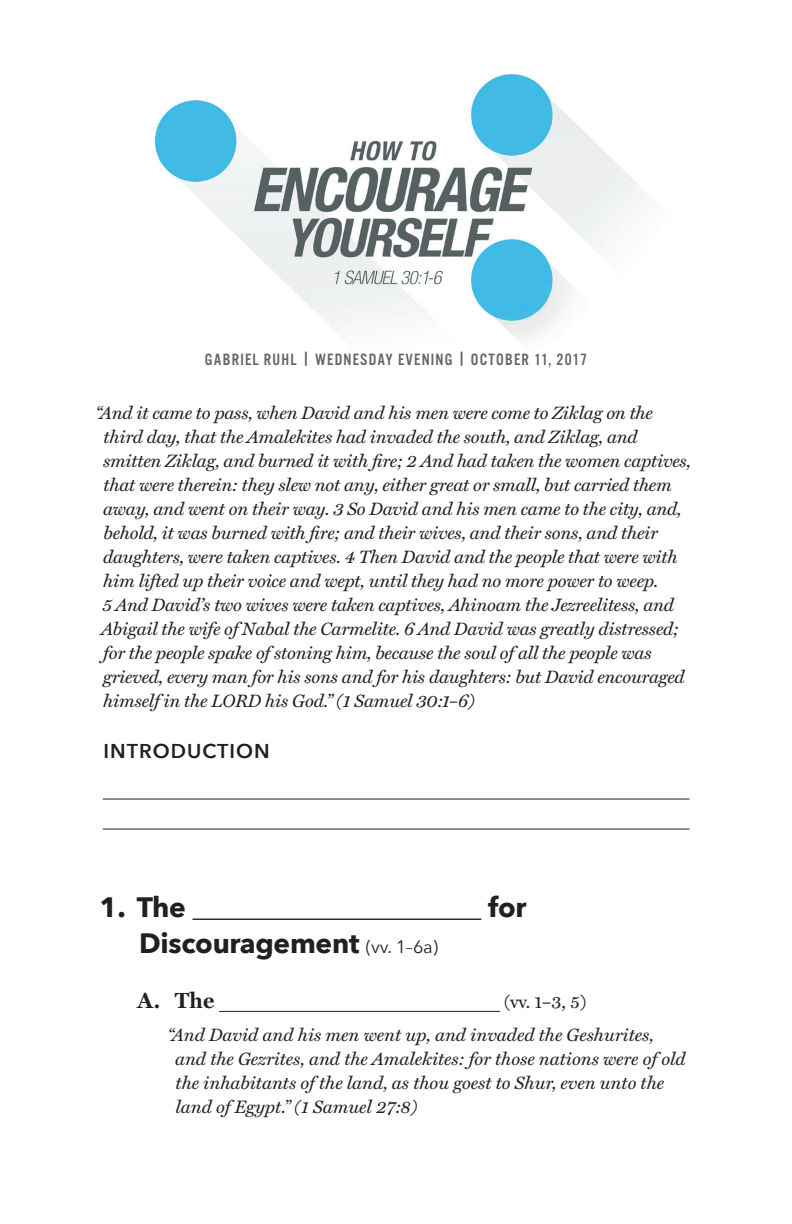
<style>
.page{position:relative;width:792px;height:1224px;background:#fff}
.page>*{position:absolute;margin:0;border:0;box-sizing:border-box;transform-origin:0 0}
.t1{font:700 28px "Avenir Next";letter-spacing:-.01em;color:#231f20}
.t2{font:700 22px "Miller Text";color:#231f20}
.t3{font:600 20px "Avenir Next";letter-spacing:.05em;color:#231f20}
.t4{font:italic 18px/24px "Miller Text";letter-spacing:-.01em;color:#231f20}
.t5{font:18px "Miller Text";color:#231f20}
.t6{font:17px "Alternate Gothic EF No Three";letter-spacing:.07em;color:#636366}
.s1{font-weight:400;font-size:18px}
</style>
<div class="page">
<img style="left:154px;top:74px;width:492px;height:267px">
<hr style="left:103px;top:799px;width:587px;height:1px;background:#231f20">
<hr style="left:103px;top:829px;width:587px;height:1px;background:#231f20">
<hr style="left:192px;top:919px;width:289px;height:1px;background:#231f20">
<hr style="left:219px;top:1011px;width:281px;height:1px;background:#231f20">
<p class="t6" style="left:205px;top:351px;width:384px">GABRIEL RUHL | WEDNESDAY EVENING | OCTOBER 11, 2017</p>
<p class="t4" style="left:101px;top:401px;width:591px;text-indent:-6px">“And it came to pass, when David and his men were come to Ziklag on the third day, that the Amalekites had invaded the south, and Ziklag, and smitten Ziklag, and burned it with fire; 2 And had taken the women captives, that were therein: they slew not any, either great or small, but carried them away, and went on their way. 3 So David and his men came to the city, and, behold, it was burned with fire; and their wives, and their sons, and their daughters, were taken captives. 4 Then David and the people that were with him lifted up their voice and wept, until they had no more power to weep.<br>5 And David’s two wives were taken captives, Ahinoam the Jezreelitess, and Abigail the wife of Nabal the Carmelite. 6 And David was greatly distressed; for the people spake of stoning him, because the soul of all the people was grieved, every man for his sons and for his daughters: but David encouraged himself in the LORD his God.” (1 Samuel 30:1–6)</p>
<p class="t3" style="left:104px;top:734px;width:168px">INTRODUCTION</p>
<h1 class="t1" style="left:100px;top:883px;width:88px">1. The</h1>
<h1 class="t1" style="left:488px;top:883px;width:40px">for</h1>
<h1 class="t1" style="left:139px;top:919px;width:300px">Discouragement <span class="s1">(vv. 1–6a)</span></h1>
<p class="t2" style="left:137px;top:988px;width:79px">A. The</p>
<p class="t5" style="left:504px;top:992px;width:84px">(vv. 1–3, 5)</p>
<p class="t4" style="left:175px;top:1023px;width:512px;text-indent:-8px">“And David and his men went up, and invaded the Geshurites, and the Gezrites, and the Amalekites: for those nations were of old the inhabitants of the land, as thou goest to Shur, even unto the land of Egypt.” (1 Samuel 27:8)</p>
</div>
